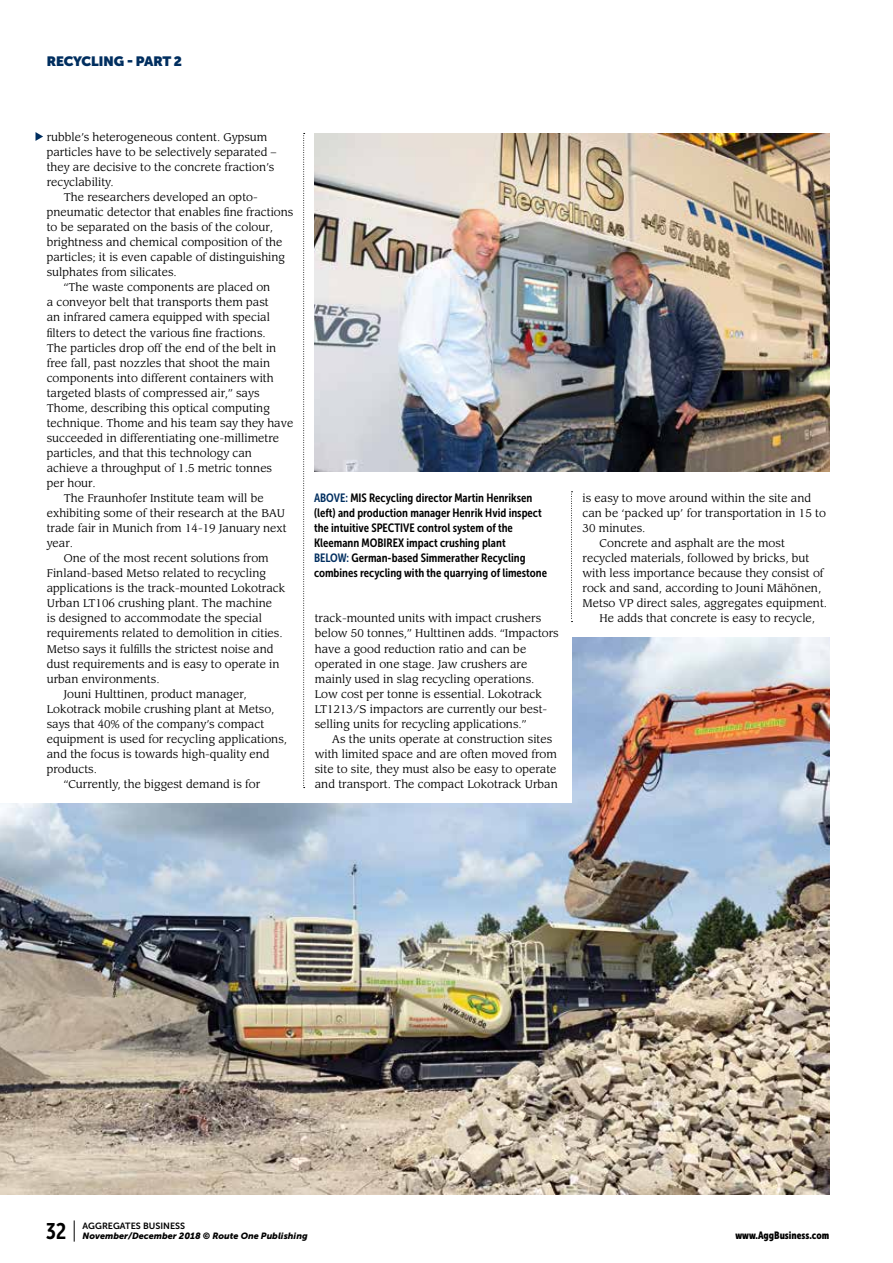
<style>
.page{position:relative;width:893px;height:1263px;background:#fff}
.page>*{position:absolute;margin:0;border:0;box-sizing:border-box;transform-origin:0 0}
.t1{font:22.5px "Museo Sans Cond 700";color:#000}
.t2{font:900 13.5px "Museo Sans Display";color:#002e5f}
.t3{font:12px/15px "Museo Sans Cond 700";color:#000}
.t4{font:10.95px/15px "Leawood Std";color:#000}
.t5{font:10.5px "Museo Sans Cond 900";color:#000}
.t6{font:italic 9px "Museo Sans 900";color:#000}
.t7{font:9px "Museo Sans 700";color:#000}
.s1{color:#002e5f}
</style>
<div class="page">
<img style="left:0;top:637px;width:829px;height:557px">
<div style="left:0;top:622px;width:572px;height:181px;background:#fff"></div>
<svg style="left:571px;top:491px;width:1px;height:131px"></svg>
<svg style="left:303px;top:133px;width:2px;height:655px"></svg>
<svg style="left:74px;top:1220px;width:1px;height:21px"></svg>
<img style="left:315px;top:133px;width:514px;height:339px">
<svg style="left:36px;top:132px;width:7px;height:9px"></svg>
<p class="t2" style="left:47px;top:53px;width:137px">RECYCLING - PART 2</p>
<p class="t4" style="left:47px;top:130px;width:222px">rubble’s heterogeneous content. Gypsum</p>
<p class="t4" style="left:47px;top:145px;width:231px">particles have to be selectively separated –</p>
<p class="t4" style="left:47px;top:160px;width:229px">they are decisive to the concrete fraction’s</p>
<p class="t4" style="left:47px;top:175px;width:69px">recyclability.</p>
<p class="t4" style="left:64px;top:190px;width:196px">The researchers developed an opto-</p>
<p class="t4" style="left:47px;top:205px;width:248px">pneumatic detector that enables fine fractions</p>
<p class="t4" style="left:47px;top:220px;width:228px">to be separated on the basis of the colour,</p>
<p class="t4" style="left:47px;top:235px;width:237px">brightness and chemical composition of the</p>
<p class="t4" style="left:47px;top:250px;width:240px">particles; it is even capable of distinguishing</p>
<p class="t4" style="left:47px;top:265px;width:132px">sulphates from silicates.</p>
<p class="t4" style="left:64px;top:280px;width:208px">“The waste components are placed on</p>
<p class="t4" style="left:47px;top:295px;width:223px">a conveyor belt that transports them past</p>
<p class="t4" style="left:47px;top:310px;width:225px">an infrared camera equipped with special</p>
<p class="t4" style="left:47px;top:325px;width:221px">filters to detect the various fine fractions.</p>
<p class="t4" style="left:47px;top:340px;width:231px">The particles drop off the end of the belt in</p>
<p class="t4" style="left:47px;top:355px;width:225px">free fall, past nozzles that shoot the main</p>
<p class="t4" style="left:47px;top:370px;width:228px">components into different containers with</p>
<p class="t4" style="left:47px;top:386px;width:214px">targeted blasts of compressed air,” says</p>
<p class="t4" style="left:47px;top:401px;width:225px">Thome, describing this optical computing</p>
<p class="t4" style="left:47px;top:416px;width:248px">technique. Thome and his team say they have</p>
<p class="t4" style="left:47px;top:431px;width:234px">succeeded in differentiating one-millimetre</p>
<p class="t4" style="left:47px;top:446px;width:207px">particles, and that this technology can</p>
<p class="t4" style="left:47px;top:461px;width:227px">achieve a throughput of 1.5 metric tonnes</p>
<p class="t4" style="left:47px;top:476px;width:50px">per hour.</p>
<p class="t4" style="left:64px;top:491px;width:201px">The Fraunhofer Institute team will be</p>
<p class="t4" style="left:47px;top:506px;width:240px">exhibiting some of their research at the BAU</p>
<p class="t4" style="left:47px;top:521px;width:241px">trade fair in Munich from 14-19 January next</p>
<p class="t4" style="left:47px;top:536px;width:28px">year.</p>
<p class="t4" style="left:64px;top:551px;width:207px">One of the most recent solutions from</p>
<p class="t4" style="left:47px;top:566px;width:221px">Finland-based Metso related to recycling</p>
<p class="t4" style="left:47px;top:581px;width:240px">applications is the track-mounted Lokotrack</p>
<p class="t4" style="left:47px;top:596px;width:227px">Urban LT106 crushing plant. The machine</p>
<p class="t4" style="left:47px;top:611px;width:217px">is designed to accommodate the special</p>
<p class="t4" style="left:47px;top:626px;width:237px">requirements related to demolition in cities.</p>
<p class="t4" style="left:47px;top:641px;width:228px">Metso says it fulfills the strictest noise and</p>
<p class="t4" style="left:47px;top:656px;width:234px">dust requirements and is easy to operate in</p>
<p class="t4" style="left:47px;top:671px;width:114px">urban environments.</p>
<p class="t4" style="left:64px;top:686px;width:185px">Jouni Hulttinen, product manager,</p>
<p class="t4" style="left:47px;top:701px;width:229px">Lokotrack mobile crushing plant at Metso,</p>
<p class="t4" style="left:47px;top:717px;width:219px">says that 40% of the company’s compact</p>
<p class="t4" style="left:47px;top:732px;width:242px">equipment is used for recycling applications,</p>
<p class="t4" style="left:47px;top:747px;width:224px">and the focus is towards high-quality end</p>
<p class="t4" style="left:47px;top:762px;width:52px">products.</p>
<p class="t4" style="left:64px;top:777px;width:198px">“Currently, the biggest demand is for</p>
<p class="t3" style="left:314px;top:490px;width:235px"><span class="s1">ABOVE:</span> MIS Recycling director Martin Henriksen (left) and production manager Henrik Hvid inspect the intuitive SPECTIVE control system of the Kleemann MOBIREX impact crushing plant<br><span class="s1">BELOW:</span> German-based Simmerather Recycling combines recycling with the quarrying of limestone</p>
<p class="t4" style="left:583px;top:491px;width:230px">is easy to move around within the site and</p>
<p class="t4" style="left:583px;top:506px;width:245px">can be ‘packed up’ for transportation in 15 to</p>
<p class="t4" style="left:583px;top:521px;width:64px">30 minutes.</p>
<p class="t4" style="left:600px;top:536px;width:187px">Concrete and asphalt are the most</p>
<p class="t4" style="left:583px;top:551px;width:228px">recycled materials, followed by bricks, but</p>
<p class="t4" style="left:583px;top:566px;width:242px">with less importance because they consist of</p>
<p class="t4" style="left:583px;top:581px;width:240px">rock and sand, according to Jouni Mähönen,</p>
<p class="t4" style="left:583px;top:596px;width:246px">Metso VP direct sales, aggregates equipment.</p>
<p class="t4" style="left:315px;top:611px;width:228px">track-mounted units with impact crushers</p>
<p class="t4" style="left:600px;top:611px;width:217px">He adds that concrete is easy to recycle,</p>
<p class="t4" style="left:315px;top:626px;width:245px">below 50 tonnes,” Hulttinen adds. “Impactors have a good reduction ratio and can be operated in one stage. Jaw crushers are mainly used in slag recycling operations.<br>Low cost per tonne is essential. Lokotrack LT1213/S impactors are currently our best&shy;selling units for recycling applications.”</p>
<p class="t4" style="left:315px;top:732px;width:244px;text-indent:17px">As the units operate at construction sites with limited space and are often moved from site to site, they must also be easy to operate and transport. The compact Lokotrack Urban</p>
<h1 class="t1" style="left:46px;top:1219px;width:22px">32</h1>
<p class="t6" style="left:83px;top:1231px;width:227px">November/December 2018 © Route One Publishing</p>
<p class="t5" style="left:735px;top:1230px;width:95px">www.AggBusiness.com</p>
<p class="t7" style="left:83px;top:1221px;width:104px">AGGREGATES BUSINESS</p>
</div>
